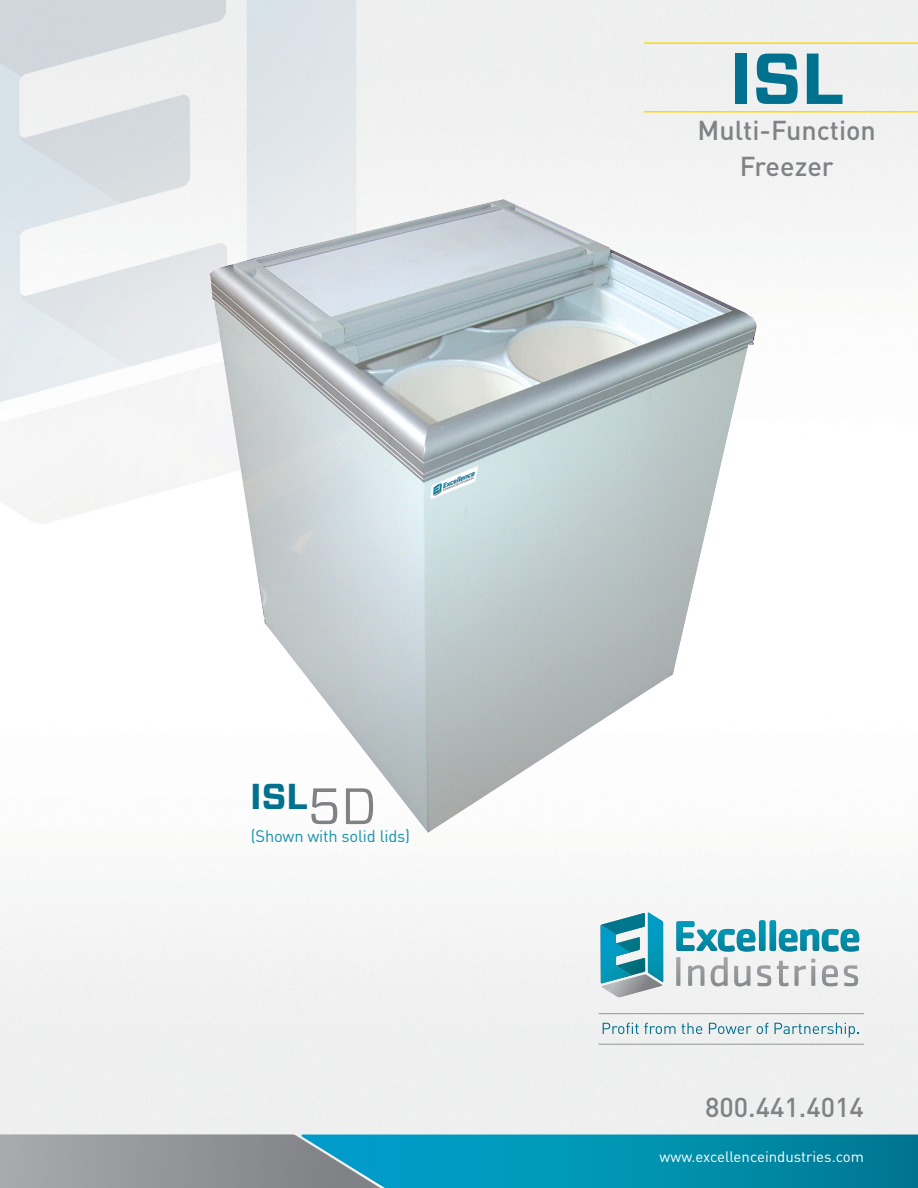
<style>
.page{position:relative;width:918px;height:1188px;background:#fff}
.page>*{position:absolute;margin:0;border:0;box-sizing:border-box;transform-origin:0 0}
.t1{font:700 72px "Vitesse Sans";color:#00718e}
.t2{font:51px "Vitesse Sans";color:#808285}
.t3{font:700 36px "Vitesse Sans";color:#00718e}
.t4{font:500 27px/36px "DIN";color:#808285;text-align:center}
.t5{font:16.5px "DIN";letter-spacing:-.01em;color:#1591ad}
.t6{font:15px "DIN";color:#fff}
</style>
<div class="page">
<img style="left:0;top:0;width:918px;height:1134px">
<svg style="left:676px;top:920px;width:183px;height:67px"></svg>
<svg style="left:601px;top:912px;width:62px;height:85px"></svg>
<svg style="left:603px;top:1023px;width:99px;height:11px"></svg>
<svg style="left:709px;top:1023px;width:59px;height:11px"></svg>
<svg style="left:775px;top:1023px;width:84px;height:14px"></svg>
<hr style="left:599px;top:1013px;width:265px;height:1px;background:#939598">
<hr style="left:599px;top:1044px;width:265px;height:1px;background:#939598">
<hr style="left:644px;top:42px;width:274px;height:2px;background:#ffdc01">
<hr style="left:644px;top:111px;width:274px;height:1px;background:#ffdc01">
<svg style="left:0;top:1134px;width:918px;height:54px;background:#3993a8"></svg>
<img style="left:189px;top:192px;width:589px;height:652px">
<p class="t3" style="left:250px;top:772px;width:59px">ISL</p>
<p class="t2" style="left:307px;top:772px;width:71px">5D</p>
<p class="t5" style="left:251px;top:826px;width:161px">(Shown with solid lids)</p>
<p class="t1" style="left:729px;top:31px;width:117px">ISL</p>
<p class="t4" style="left:698px;top:111px;width:180px">Multi-Function<br>Freezer</p>
<p class="t4" style="left:705px;top:1088px;width:160px">800.441.4014</p>
<p class="t6" style="left:660px;top:1148px;width:206px">www.excellenceindustries.com</p>
</div>
